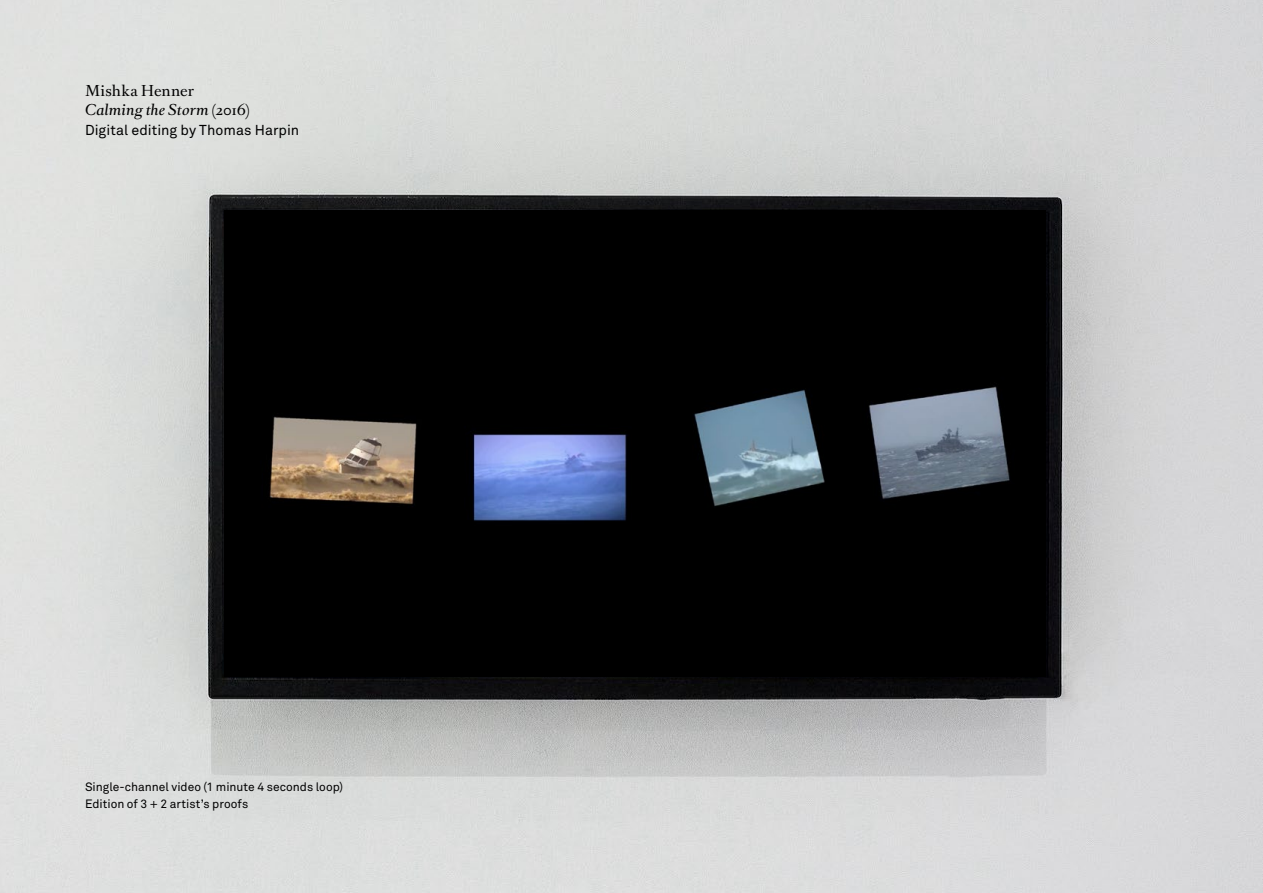
<style>
.page{position:relative;width:1263px;height:893px;background:#fff}
.page>*{position:absolute;margin:0;border:0;box-sizing:border-box;transform-origin:0 0}
.t1{font:14.25px/19.5px "Romain BP Text";letter-spacing:.005em;color:#000}
.t2{font:14.25px "Akkurat Std";letter-spacing:.005em;color:#000}
.t3{font:12px/16.5px "Akkurat Std";color:#000}
.s1{font-style:italic}
</style>
<div class="page">
<img style="left:0;top:0;width:1263px;height:893px">
<img style="left:225px;top:210px;width:821px;height:466px">
<p class="t1" style="left:85px;top:80px;width:166px">Mishka Henner<br><span class="s1">Calming the Storm</span> (2016)</p>
<p class="t2" style="left:85px;top:121px;width:216px">Digital editing by Thomas Harpin</p>
<p class="t3" style="left:85px;top:779px;width:260px">Single-channel video (1 minute 4 seconds loop)<br>Edition of 3 + 2 artist’s proofs</p>
</div>
